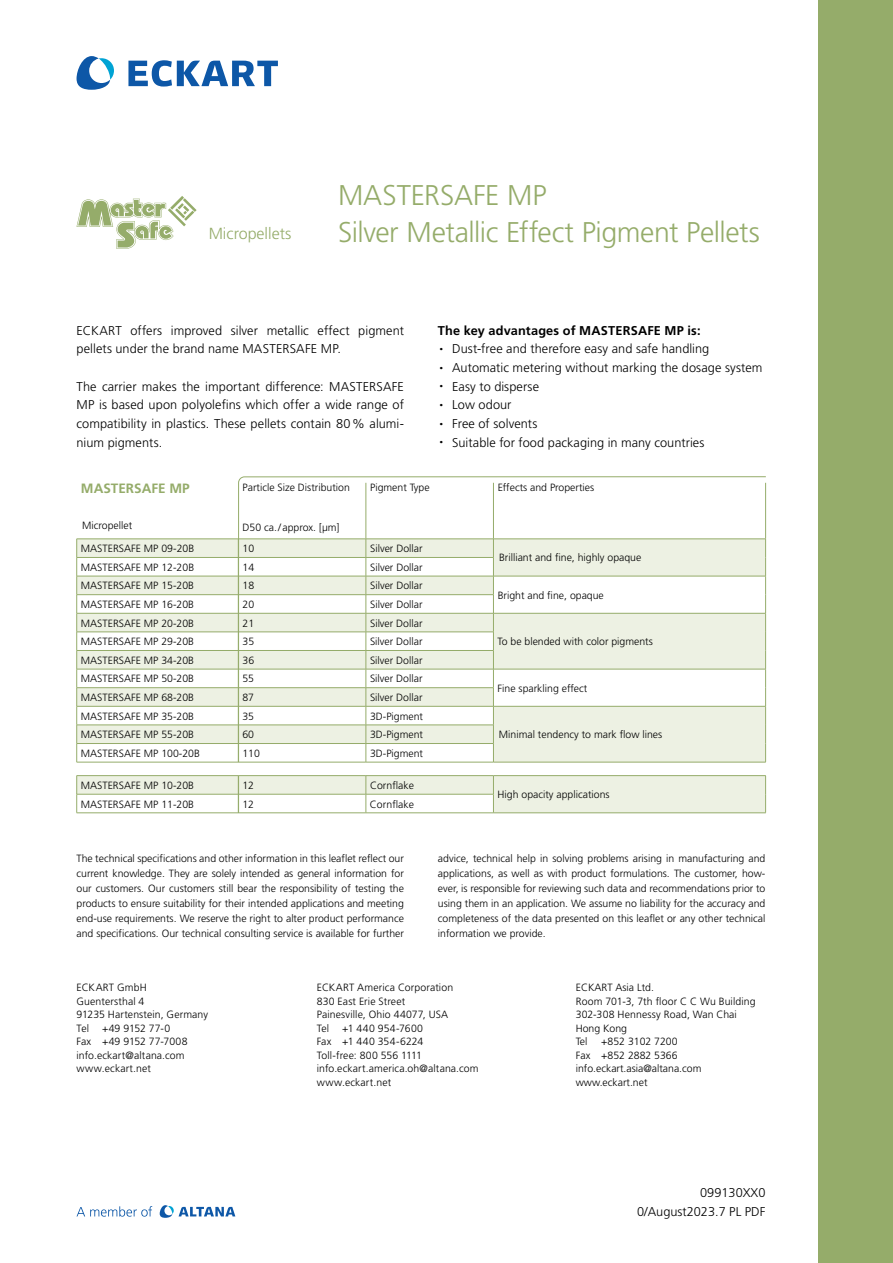
<style>
.page{position:relative;width:893px;height:1263px;background:#fff}
.page>*{position:absolute;margin:0;border:0;box-sizing:border-box;transform-origin:0 0}
.t1{font:300 28.5px/37.2px "Frutiger LT Std";letter-spacing:-.015em;color:#95ac6a}
.t2{font:300 16.05px "Frutiger LT Std";color:#95ac6a}
.t3{font:700 13.5px "Frutiger LT Std";color:#95ac6a}
.t4{font:300 12.75px/18.6px "Frutiger LT Std";letter-spacing:.005em;color:#000}
.t5{font:300 10.5px/13.5px "Frutiger LT Std";color:#000}
.s1{font-weight:700}
.s2{font-size:25.5px}
</style>
<div class="page">
<div style="left:819px;top:0;width:74px;height:1263px;background:#95ac6a"></div>
<svg style="left:76px;top:539px;width:690px;height:274px"></svg>
<hr style="left:493px;top:812px;width:273px;height:1px;background:#95ac6a">
<svg style="left:238px;top:476px;width:529px;height:287px"></svg>
<hr style="left:238px;top:775px;width:1px;height:38px;background:#95ac6a">
<svg style="left:160px;top:1205px;width:75px;height:13px"></svg>
<svg style="left:77px;top:1206px;width:75px;height:10px"></svg>
<svg style="left:128px;top:60px;width:150px;height:27px"></svg>
<svg style="left:77px;top:56px;width:37px;height:34px"></svg>
<svg style="left:77px;top:196px;width:120px;height:53px"></svg>
<h2 class="t2" style="left:209px;top:225px;width:84px">Micropellets</h2>
<h1 class="t1" style="left:338px;top:177px;width:423px">MASTERSAFE MP<br>Silver Metallic Effect Pigment Pellets</h1>
<p class="t4" style="left:77px;top:321px;width:329px">ECKART offers improved silver metallic effect pigment pellets under the brand name MASTERSAFE MP.</p>
<p class="t4" style="left:77px;top:377px;width:329px;text-align:justify">The carrier makes the important difference: MASTERSAFE MP is based upon polyolefins which offer a wide range of compatibility in plastics. These pellets contain 80% alumi&shy;nium pigments.</p>
<p class="t4" style="left:438px;top:321px;width:326px"><span class="s1">The key advantages of MASTERSAFE MP is:<br></span><span class="s2">·</span> Dust-free and therefore easy and safe handling<br><span class="s2">·</span> Automatic metering without marking the dosage system <span class="s2">·</span> Easy to disperse<br><span class="s2">·</span> Low odour<br><span class="s2">·</span> Free of solvents<br><span class="s2">·</span> Suitable for food packaging in many countries</p>
<p class="t3" style="left:81px;top:480px;width:110px">MASTERSAFE MP</p>
<p class="t5" style="left:82px;top:519px;width:51px">Micropellet</p>
<p class="t5" style="left:243px;top:480px;width:109px">Particle Size Distribution</p>
<p class="t5" style="left:243px;top:521px;width:98px">D50 ca./approx. [µm]</p>
<p class="t5" style="left:370px;top:480px;width:61px">Pigment Type</p>
<p class="t5" style="left:498px;top:480px;width:98px">Effects and Properties</p>
<p class="t5" style="left:81px;top:542px;width:115px">MASTERSAFE MP 09-20B</p>
<p class="t5" style="left:243px;top:542px;width:13px">10</p>
<p class="t5" style="left:370px;top:542px;width:54px">Silver Dollar</p>
<p class="t5" style="left:499px;top:551px;width:144px">Brilliant and fine, highly opaque</p>
<p class="t5" style="left:81px;top:560px;width:115px">MASTERSAFE MP 12-20B</p>
<p class="t5" style="left:243px;top:560px;width:13px">14</p>
<p class="t5" style="left:370px;top:560px;width:54px">Silver Dollar</p>
<p class="t5" style="left:81px;top:579px;width:115px">MASTERSAFE MP 15-20B</p>
<p class="t5" style="left:243px;top:579px;width:13px">18</p>
<p class="t5" style="left:370px;top:579px;width:54px">Silver Dollar</p>
<p class="t5" style="left:498px;top:588px;width:108px">Bright and fine, opaque</p>
<p class="t5" style="left:81px;top:598px;width:115px">MASTERSAFE MP 16-20B</p>
<p class="t5" style="left:243px;top:598px;width:13px">20</p>
<p class="t5" style="left:370px;top:598px;width:54px">Silver Dollar</p>
<p class="t5" style="left:81px;top:616px;width:115px">MASTERSAFE MP 20-20B</p>
<p class="t5" style="left:242px;top:616px;width:13px">21</p>
<p class="t5" style="left:370px;top:616px;width:54px">Silver Dollar</p>
<p class="t5" style="left:81px;top:635px;width:115px">MASTERSAFE MP 29-20B</p>
<p class="t5" style="left:242px;top:635px;width:13px">35</p>
<p class="t5" style="left:370px;top:635px;width:54px">Silver Dollar</p>
<p class="t5" style="left:498px;top:635px;width:157px">To be blended with color pigments</p>
<p class="t5" style="left:81px;top:653px;width:115px">MASTERSAFE MP 34-20B</p>
<p class="t5" style="left:242px;top:653px;width:13px">36</p>
<p class="t5" style="left:370px;top:653px;width:54px">Silver Dollar</p>
<p class="t5" style="left:81px;top:672px;width:115px">MASTERSAFE MP 50-20B</p>
<p class="t5" style="left:242px;top:672px;width:13px">55</p>
<p class="t5" style="left:370px;top:672px;width:54px">Silver Dollar</p>
<p class="t5" style="left:498px;top:681px;width:91px">Fine sparkling effect</p>
<p class="t5" style="left:81px;top:691px;width:115px">MASTERSAFE MP 68-20B</p>
<p class="t5" style="left:242px;top:691px;width:13px">87</p>
<p class="t5" style="left:370px;top:691px;width:54px">Silver Dollar</p>
<p class="t5" style="left:81px;top:709px;width:115px">MASTERSAFE MP 35-20B</p>
<p class="t5" style="left:242px;top:709px;width:13px">35</p>
<p class="t5" style="left:370px;top:709px;width:55px">3D-Pigment</p>
<p class="t5" style="left:81px;top:728px;width:115px">MASTERSAFE MP 55-20B</p>
<p class="t5" style="left:242px;top:728px;width:13px">60</p>
<p class="t5" style="left:370px;top:728px;width:55px">3D-Pigment</p>
<p class="t5" style="left:499px;top:728px;width:165px">Minimal tendency to mark flow lines</p>
<p class="t5" style="left:81px;top:746px;width:121px">MASTERSAFE MP 100-20B</p>
<p class="t5" style="left:242px;top:746px;width:19px">110</p>
<p class="t5" style="left:370px;top:746px;width:55px">3D-Pigment</p>
<p class="t5" style="left:81px;top:779px;width:115px">MASTERSAFE MP 10-20B</p>
<p class="t5" style="left:242px;top:779px;width:13px">12</p>
<p class="t5" style="left:370px;top:779px;width:45px">Cornflake</p>
<p class="t5" style="left:498px;top:788px;width:114px">High opacity applications</p>
<p class="t5" style="left:81px;top:797px;width:115px">MASTERSAFE MP 11-20B</p>
<p class="t5" style="left:242px;top:797px;width:13px">12</p>
<p class="t5" style="left:370px;top:797px;width:45px">Cornflake</p>
<p class="t5" style="left:77px;top:851px;width:329px;line-height:15px;text-align:justify">The technical specifications and other information in this leaflet reflect our current knowledge. They are solely intended as general information for our customers. Our customers still bear the responsibility of testing the products to ensure suitability for their intended applications and meeting end-use requirements. We reserve the right to alter product performance and specifications. Our technical consulting service is available for further</p>
<p class="t5" style="left:438px;top:851px;width:329px;line-height:15px;text-align:justify">advice, technical help in solving problems arising in manufacturing and applications, as well as with product formulations. The customer, how&shy;ever, is responsible for reviewing such data and recommendations prior to using them in an application. We assume no liability for the accuracy and completeness of the data presented on this leaflet or any other technical information we provide.</p>
<p class="t5" style="left:77px;top:981px;width:133px">ECKART GmbH<br>Guentersthal 4<br>91235 Hartenstein, Germany<br>Tel +49 9152 77-0<br>Fax +49 9152 77-7008 info.eckart@altana.com www.eckart.net</p>
<p class="t5" style="left:317px;top:981px;width:163px">ECKART America Corporation<br>830 East Erie Street<br>Painesville, Ohio 44077, USA<br>Tel +1 440 954-7600<br>Fax +1 440 354-6224<br>Toll-free: 800 556 1111 info.eckart.america.oh@altana.com www.eckart.net</p>
<p class="t5" style="left:576px;top:981px;width:181px">ECKART Asia Ltd.<br>Room 701-3, 7th floor C C Wu Building<br>302-308 Hennessy Road, Wan Chai<br>Hong Kong<br>Tel</p>
<p class="t5" style="left:576px;top:1035px;width:127px;text-indent:26px">+852 3102 7200<br>Fax +852 2882 5366 info.eckart.asia@altana.com www.eckart.net</p>
<p class="t4" style="left:637px;top:1183px;width:130px;text-align:right">099130XX0<br>0/August2023.7 PL PDF</p>
</div>
